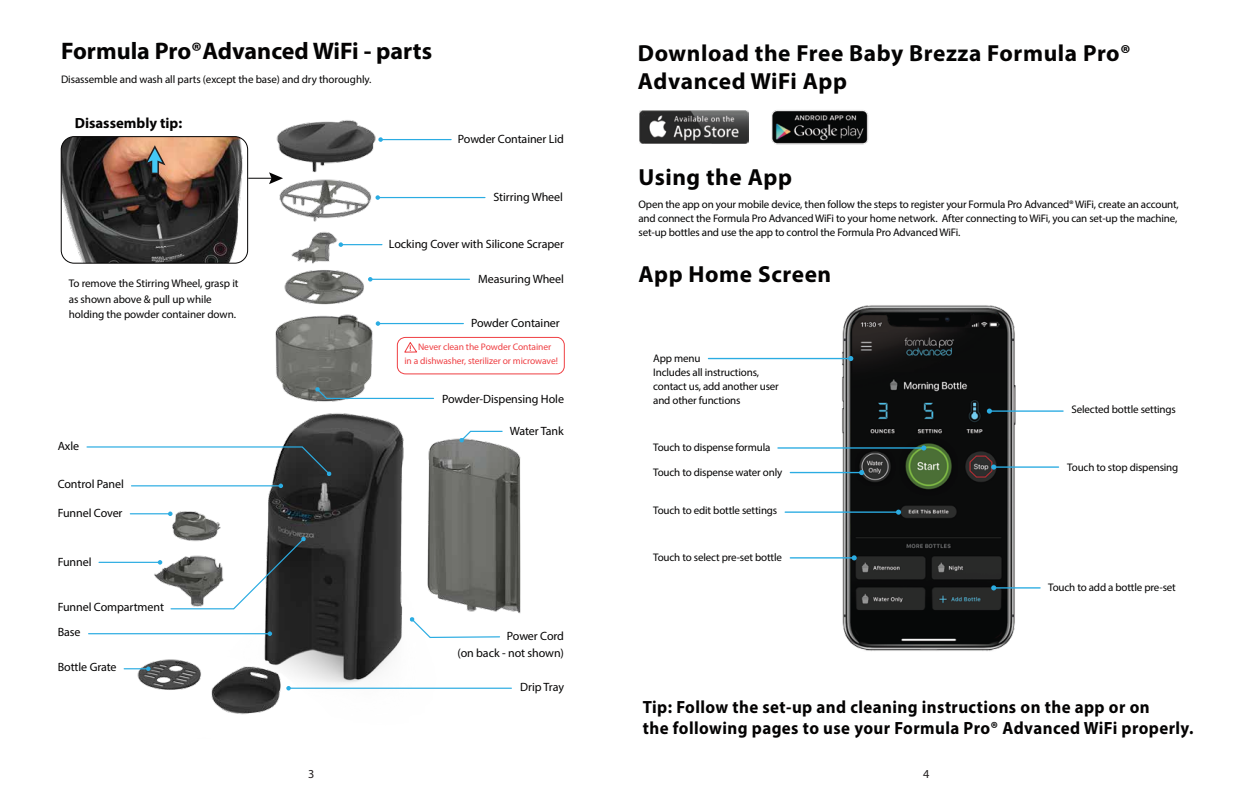
<style>
.page{position:relative;width:1236px;height:794px;background:#fff}
.page>*{position:absolute;margin:0;border:0;box-sizing:border-box;transform-origin:0 0}
.t1{font:700 24px "Myriad Pro";color:#040303}
.t2{font:700 23.3px/27.8px "Myriad Pro";letter-spacing:.025em;color:#040303}
.t3{font:700 17.7px/21.1px "Myriad Pro";letter-spacing:.025em;color:#040303;scale:.95 1}
.t4{font:700 14.7px "Myriad Pro";color:#040303}
.t5{font:12.2px "Myriad Pro";color:#231f20}
.t6{font:12px/16.7px "Myriad Pro";letter-spacing:-.005em;color:#040303;text-align:right}
.t7{font:11.1px/15.5px "Myriad Pro";letter-spacing:-.005em;color:#040303}
.t8{font:11px/14px "Myriad Pro";letter-spacing:-.015em;color:#040303}
.t9{font:9.5px/14.1px "Myriad Pro";letter-spacing:-.005em;color:#ef3f43}
</style>
<div class="page">
<img style="left:129px;top:120px;width:419px;height:595px">
<hr style="left:380px;top:139px;width:71px;height:1px;background:#2bace2">
<svg style="left:378px;top:137px;width:5px;height:5px"></svg>
<hr style="left:378px;top:197px;width:107px;height:1px;background:#2bace2">
<svg style="left:375px;top:195px;width:5px;height:5px"></svg>
<hr style="left:341px;top:244px;width:41px;height:1px;background:#2bace2">
<svg style="left:339px;top:242px;width:4px;height:5px"></svg>
<hr style="left:370px;top:279px;width:99px;height:1px;background:#2bace2">
<svg style="left:368px;top:277px;width:5px;height:4px"></svg>
<hr style="left:378px;top:323px;width:85px;height:1px;background:#2bace2">
<svg style="left:376px;top:321px;width:4px;height:5px"></svg>
<hr style="left:89px;top:633px;width:181px;height:1px;background:#2bace2">
<svg style="left:268px;top:631px;width:4px;height:5px"></svg>
<svg style="left:459px;top:430px;width:44px;height:13px"></svg>
<svg style="left:410px;top:617px;width:91px;height:21px"></svg>
<hr style="left:130px;top:513px;width:40px;height:1px;background:#2bace2">
<svg style="left:168px;top:511px;width:5px;height:5px"></svg>
<hr style="left:99px;top:562px;width:61px;height:1px;background:#2bace2">
<svg style="left:158px;top:560px;width:4px;height:4px"></svg>
<svg style="left:124px;top:666px;width:27px;height:5px"></svg>
<svg style="left:315px;top:387px;width:120px;height:12px"></svg>
<hr style="left:288px;top:687px;width:223px;height:2px;background:#2bace2">
<svg style="left:286px;top:686px;width:5px;height:4px"></svg>
<svg style="left:170px;top:536px;width:136px;height:74px"></svg>
<svg style="left:86px;top:446px;width:246px;height:30px"></svg>
<hr style="left:131px;top:485px;width:150px;height:1px;background:#2bace2">
<svg style="left:279px;top:483px;width:4px;height:5px"></svg>
<img style="left:835px;top:305px;width:187px;height:346px">
<svg style="left:397px;top:337px;width:168px;height:38px"></svg>
<img style="left:61px;top:137px;width:187px;height:126px">
<div style="left:61px;top:136px;width:187px;height:128px;border:1px solid #040303;border-radius:13px"></div>
<svg style="left:248px;top:172px;width:35px;height:12px"></svg>
<svg style="left:141px;top:142px;width:28px;height:34px"></svg>
<img style="left:640px;top:111px;width:108px;height:32px">
<img style="left:771px;top:110px;width:98px;height:35px">
<hr style="left:989px;top:410px;width:74px;height:2px;background:#2bace2">
<svg style="left:987px;top:408px;width:5px;height:6px"></svg>
<hr style="left:708px;top:358px;width:143px;height:1px;background:#2bace2">
<svg style="left:848px;top:356px;width:5px;height:5px"></svg>
<hr style="left:790px;top:472px;width:72px;height:1px;background:#2bace2">
<svg style="left:859px;top:470px;width:5px;height:5px"></svg>
<hr style="left:785px;top:511px;width:114px;height:2px;background:#2bace2">
<svg style="left:896px;top:509px;width:5px;height:6px"></svg>
<hr style="left:790px;top:557px;width:64px;height:1px;background:#2bace2">
<svg style="left:852px;top:555px;width:5px;height:5px"></svg>
<hr style="left:994px;top:587px;width:46px;height:1px;background:#2bace2">
<svg style="left:991px;top:585px;width:5px;height:5px"></svg>
<hr style="left:994px;top:466px;width:64px;height:2px;background:#2bace2">
<svg style="left:991px;top:464px;width:5px;height:5px"></svg>
<hr style="left:778px;top:447px;width:146px;height:1px;background:#2bace2">
<svg style="left:921px;top:445px;width:5px;height:5px"></svg>
<h1 class="t1" style="left:61px;top:35px;width:373px">Formula Pro®Advanced WiFi - parts</h1>
<p class="t8" style="left:61px;top:72px;width:312px">Disassemble and wash all parts (except the base) and dry thoroughly.</p>
<h3 class="t4" style="left:75px;top:113px;width:109px">Disassembly tip:</h3>
<p class="t7" style="left:69px;top:275px;width:171px">To remove the Stirring Wheel, grasp it as shown above &amp; pull up while holding the powder container down.</p>
<p class="t6" style="left:58px;top:437px;width:23px">Axle</p>
<p class="t6" style="left:58px;top:476px;width:68px">Control Panel</p>
<p class="t6" style="left:58px;top:504px;width:66px">Funnel Cover</p>
<p class="t6" style="left:58px;top:553px;width:35px">Funnel</p>
<p class="t6" style="left:58px;top:598px;width:108px">Funnel Compartment</p>
<p class="t6" style="left:458px;top:130px;width:108px">Powder Container Lid</p>
<p class="t6" style="left:493px;top:189px;width:71px">Stirring Wheel</p>
<p class="t6" style="left:389px;top:235px;width:177px">Locking Cover with Silicone Scraper</p>
<p class="t6" style="left:478px;top:270px;width:87px">Measuring Wheel</p>
<p class="t6" style="left:471px;top:314px;width:90px">Powder Container</p>
<p class="t9" style="left:404px;top:340px;width:155px;text-indent:14px">Never clean the Powder Container in a dishwasher, sterilizer or microwave!</p>
<p class="t6" style="left:442px;top:390px;width:123px">Powder-Dispensing Hole</p>
<p class="t6" style="left:510px;top:422px;width:55px">Water Tank</p>
<p class="t6" style="left:58px;top:623px;width:24px">Base</p>
<p class="t6" style="left:457px;top:627px;width:108px">Power Cord<br>(on back - not shown)</p>
<p class="t6" style="left:58px;top:658px;width:60px">Bottle Grate</p>
<p class="t6" style="left:520px;top:679px;width:45px">Drip Tray</p>
<h2 class="t2" style="left:638px;top:39px;width:495px">Download the Free Baby Brezza Formula Pro®<br>Advanced WiFi App</h2>
<h2 class="t2" style="left:638px;top:162px;width:155px">Using the App</h2>
<p class="t8" style="left:638px;top:197px;width:542px">Open the app on your mobile device, then follow the steps to register your Formula Pro Advanced® WiFi, create an account, and connect the Formula Pro Advanced WiFi to your home network. After connecting to WiFi, you can set-up the machine, set-up bottles and use the app to control the Formula Pro Advanced WiFi.</p>
<h2 class="t2" style="left:638px;top:259px;width:194px">App Home Screen</h2>
<p class="t8" style="left:653px;top:351px;width:127px">App menu<br>Includes all instructions, contact us, add another user and other functions</p>
<p class="t8" style="left:653px;top:440px;width:119px">Touch to dispense formula</p>
<p class="t8" style="left:653px;top:465px;width:131px">Touch to dispense water only</p>
<p class="t8" style="left:653px;top:503px;width:126px">Touch to edit bottle settings</p>
<p class="t8" style="left:653px;top:550px;width:130px">Touch to select pre-set bottle</p>
<p class="t8" style="left:1071px;top:402px;width:106px">Selected bottle settings</p>
<p class="t8" style="left:1067px;top:460px;width:113px">Touch to stop dispensing</p>
<p class="t8" style="left:1048px;top:580px;width:129px">Touch to add a bottle pre-set</p>
<h3 class="t3" style="left:643px;top:696px;width:581px">Tip: Follow the set-up and cleaning instructions on the app or on<br>the following pages to use your Formula Pro® Advanced WiFi properly.</h3>
<p class="t5" style="left:308px;top:766px;width:8px">3</p>
<p class="t5" style="left:923px;top:766px;width:8px">4</p>
</div>
